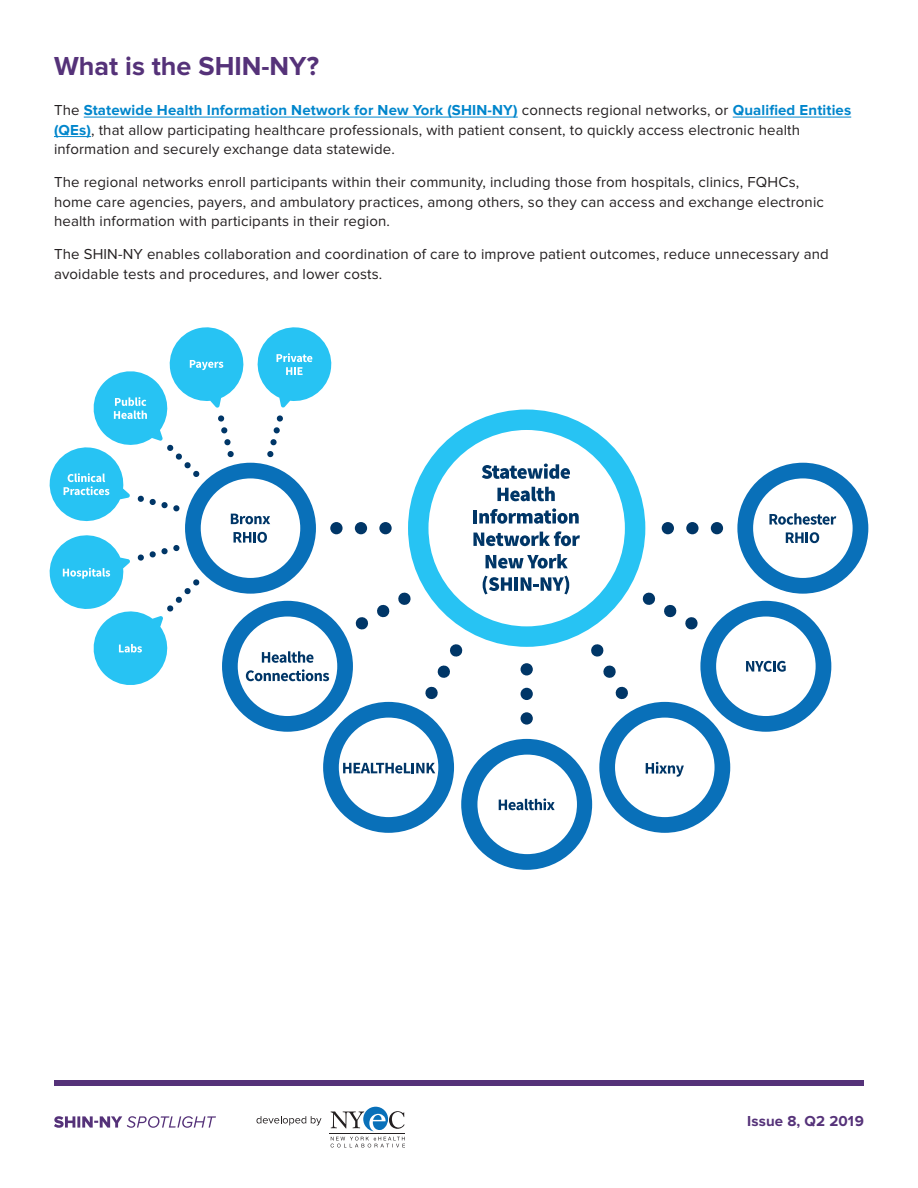
<style>
.page{position:relative;width:918px;height:1188px;background:#fff}
.page>*{position:absolute;margin:0;border:0;box-sizing:border-box;transform-origin:0 0}
.t1{font:700 27px "Proxima Nova";color:#553279}
.t2{font:15px/19.5px "Proxima Nova";letter-spacing:.01em;color:#231f20}
.t3{font:700 15px "Proxima Nova";letter-spacing:.01em;color:#553279}
.s1{font-weight:700;color:#0086cc}
</style>
<div class="page">
<svg style="left:54px;top:1116px;width:162px;height:12px"></svg>
<hr style="left:330px;top:1134px;width:75px;height:1px;background:#231f20">
<svg style="left:331px;top:1107px;width:74px;height:24px"></svg>
<svg style="left:331px;top:1137px;width:74px;height:11px"></svg>
<svg style="left:256px;top:1116px;width:65px;height:10px"></svg>
<div style="left:54px;top:1080px;width:810px;height:5px;background:#553279"></div>
<hr style="left:84px;top:117px;width:434px;height:1px;background:#0086cc">
<hr style="left:733px;top:117px;width:118px;height:1px;background:#0086cc">
<hr style="left:54px;top:136px;width:37px;height:1px;background:#0086cc">
<div style="left:521px;top:712px;width:12px;height:13px;background:#003667;border-radius:50%"></div>
<div style="left:521px;top:688px;width:12px;height:12px;background:#003667;border-radius:50%"></div>
<div style="left:521px;top:663px;width:12px;height:12px;background:#003667;border-radius:50%"></div>
<div style="left:330px;top:522px;width:13px;height:12px;background:#003667;border-radius:50%"></div>
<div style="left:355px;top:522px;width:12px;height:12px;background:#003667;border-radius:50%"></div>
<div style="left:379px;top:522px;width:13px;height:12px;background:#003667;border-radius:50%"></div>
<svg style="left:355px;top:617px;width:13px;height:13px"></svg>
<svg style="left:377px;top:604px;width:13px;height:14px"></svg>
<svg style="left:398px;top:592px;width:13px;height:13px"></svg>
<svg style="left:425px;top:686px;width:13px;height:14px"></svg>
<svg style="left:437px;top:665px;width:13px;height:13px"></svg>
<svg style="left:450px;top:644px;width:13px;height:13px"></svg>
<div style="left:711px;top:522px;width:12px;height:12px;background:#003667;border-radius:50%"></div>
<div style="left:686px;top:522px;width:13px;height:12px;background:#003667;border-radius:50%"></div>
<div style="left:662px;top:522px;width:12px;height:12px;background:#003667;border-radius:50%"></div>
<svg style="left:685px;top:617px;width:13px;height:13px"></svg>
<svg style="left:664px;top:604px;width:13px;height:14px"></svg>
<svg style="left:642px;top:592px;width:14px;height:13px"></svg>
<svg style="left:615px;top:686px;width:13px;height:14px"></svg>
<svg style="left:603px;top:665px;width:13px;height:13px"></svg>
<svg style="left:591px;top:644px;width:13px;height:13px"></svg>
<div style="left:461px;top:739px;width:131px;height:131px;background:#0970b9;border-radius:50%"></div>
<div style="left:477px;top:755px;width:100px;height:99px;background:#fff;border-radius:50%"></div>
<div style="left:185px;top:463px;width:131px;height:131px;background:#0970b9;border-radius:50%"></div>
<div style="left:201px;top:478px;width:99px;height:100px;background:#fff;border-radius:50%"></div>
<div style="left:323px;top:702px;width:131px;height:131px;background:#0970b9;border-radius:50%"></div>
<div style="left:339px;top:718px;width:99px;height:99px;background:#fff;border-radius:50%"></div>
<div style="left:222px;top:601px;width:131px;height:131px;background:#0970b9;border-radius:50%"></div>
<div style="left:238px;top:617px;width:99px;height:99px;background:#fff;border-radius:50%"></div>
<div style="left:599px;top:702px;width:131px;height:131px;background:#0970b9;border-radius:50%"></div>
<div style="left:615px;top:718px;width:100px;height:99px;background:#fff;border-radius:50%"></div>
<div style="left:700px;top:601px;width:131px;height:131px;background:#0970b9;border-radius:50%"></div>
<div style="left:716px;top:617px;width:100px;height:99px;background:#fff;border-radius:50%"></div>
<div style="left:737px;top:463px;width:131px;height:131px;background:#0970b9;border-radius:50%"></div>
<div style="left:753px;top:478px;width:100px;height:100px;background:#fff;border-radius:50%"></div>
<svg style="left:499px;top:798px;width:56px;height:12px"></svg>
<div style="left:408px;top:410px;width:237px;height:237px;background:#27c3f3;border-radius:50%"></div>
<div style="left:428px;top:430px;width:197px;height:196px;background:#fff;border-radius:50%"></div>
<svg style="left:482px;top:464px;width:88px;height:15px"></svg>
<svg style="left:497px;top:487px;width:58px;height:14px"></svg>
<svg style="left:474px;top:508px;width:105px;height:16px"></svg>
<svg style="left:473px;top:531px;width:107px;height:15px"></svg>
<svg style="left:486px;top:554px;width:82px;height:15px"></svg>
<svg style="left:483px;top:576px;width:29px;height:18px"></svg>
<hr style="left:514px;top:577px;width:4px;height:14px;background:#003667">
<svg style="left:521px;top:576px;width:48px;height:18px"></svg>
<svg style="left:234px;top:532px;width:33px;height:11px"></svg>
<svg style="left:769px;top:513px;width:67px;height:12px"></svg>
<svg style="left:786px;top:532px;width:33px;height:11px"></svg>
<svg style="left:343px;top:763px;width:92px;height:11px"></svg>
<svg style="left:646px;top:762px;width:38px;height:15px"></svg>
<svg style="left:262px;top:651px;width:51px;height:12px"></svg>
<svg style="left:246px;top:669px;width:83px;height:12px"></svg>
<svg style="left:746px;top:661px;width:40px;height:11px"></svg>
<svg style="left:49px;top:532px;width:151px;height:153px"></svg>
<svg style="left:49px;top:327px;width:286px;height:197px"></svg>
<h1 class="t1" style="left:54px;top:54px;width:267px">What is the SHIN-NY?</h1>
<p class="t2" style="left:54px;top:101px;width:799px">The <span class="s1">Statewide Health Information Network for New York (SHIN-NY)</span> connects regional networks, or <span class="s1">Qualified Entities (QEs)</span>, that allow participating healthcare professionals, with patient consent, to quickly access electronic health information and securely exchange data statewide.</p>
<p class="t2" style="left:54px;top:173px;width:771px">The regional networks enroll participants within their community, including those from hospitals, clinics, FQHCs, home care agencies, payers, and ambulatory practices, among others, so they can access and exchange electronic health information with participants in their region.</p>
<p class="t2" style="left:54px;top:245px;width:776px">The SHIN-NY enables collaboration and coordination of care to improve patient outcomes, reduce unnecessary and avoidable tests and procedures, and lower costs.</p>
<p class="t3" style="left:747px;top:1114px;width:118px">Issue 8, Q2 2019</p>
</div>
